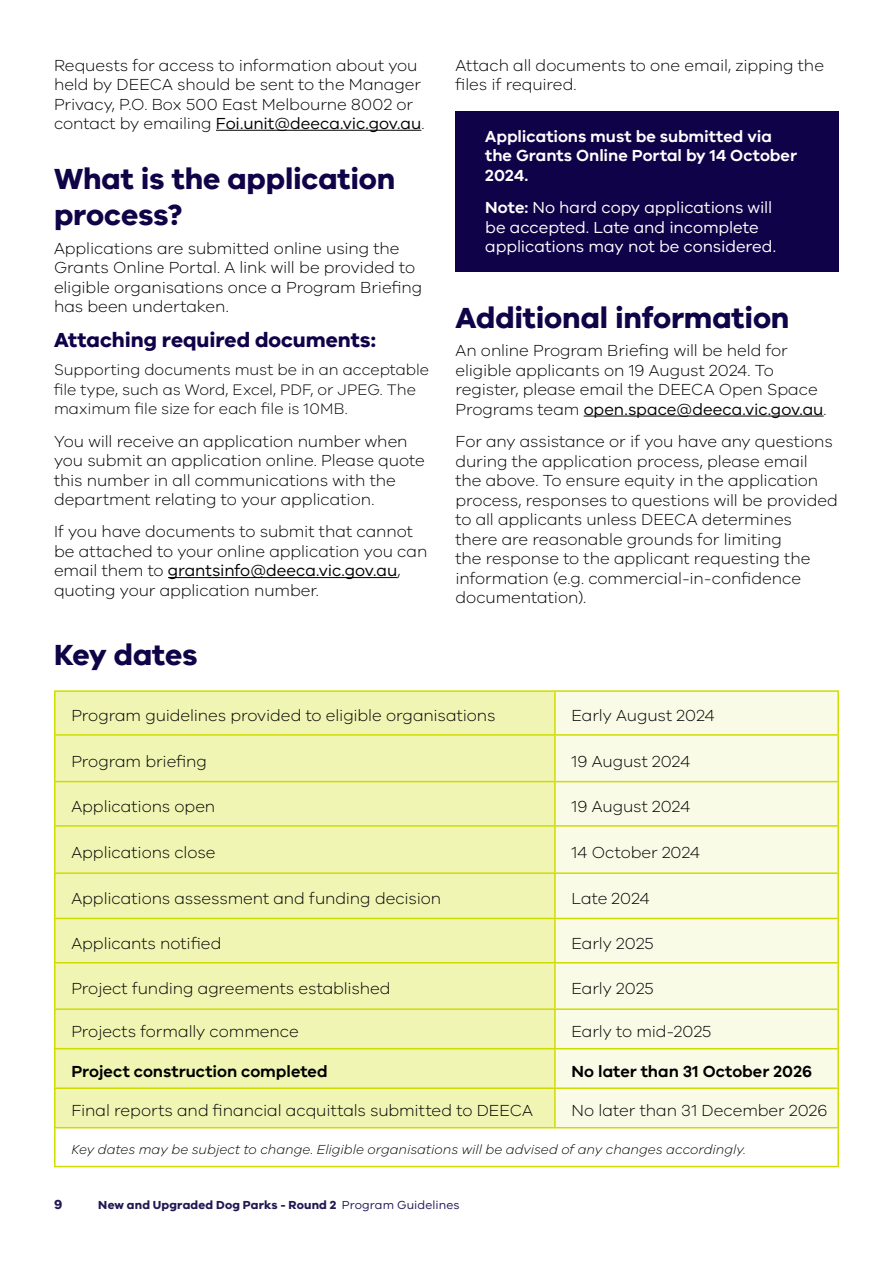
<style>
.page{position:relative;width:893px;height:1263px;background:#fff}
.page>*{position:absolute;margin:0;border:0;box-sizing:border-box;transform-origin:0 0}
.t1{font:700 30px/36px "VIC";letter-spacing:-.005em;color:#100348}
.t2{font:700 21px "VIC";letter-spacing:-.005em;color:#100249}
.t3{font:300 16.5px/19.5px "VIC";letter-spacing:-.005em;color:#000}
.t4{font:16.5px/19.5px "VIC";letter-spacing:-.005em;color:#fff}
.t5{font:600 16.5px/19.5px "VIC";color:#fff}
.t6{font:600 16.5px "VIC";color:#000}
.t7{font:300 15.75px/19.5px "VIC";letter-spacing:-.005em;color:#000}
.t8{font:italic 300 13.5px "VIC";letter-spacing:-.005em;color:#000}
.t9{font:700 13.5px "VIC";color:#221954}
.t10{font:700 12px "VIC";letter-spacing:.015em;color:#221954}
.s1{font-weight:400}
.s2{font-weight:600}
</style>
<div class="page">
<div style="left:455px;top:112px;width:384px;height:160px;background:#100249"></div>
<hr style="left:584px;top:416px;width:240px;height:1px;background:#000">
<div style="left:56px;top:692px;width:498px;height:435px;background:#f0f5b3"></div>
<div style="left:556px;top:692px;width:281px;height:435px;background:#fafbe6"></div>
<hr style="left:54px;top:734px;width:501px;height:2px;background:#cedc00">
<hr style="left:555px;top:734px;width:284px;height:2px;background:#cedc00">
<hr style="left:54px;top:781px;width:501px;height:1px;background:#cedc00">
<hr style="left:555px;top:781px;width:284px;height:1px;background:#cedc00">
<hr style="left:555px;top:1087px;width:284px;height:2px;background:#cedc00">
<hr style="left:54px;top:825px;width:501px;height:2px;background:#cedc00">
<hr style="left:555px;top:825px;width:284px;height:2px;background:#cedc00">
<hr style="left:54px;top:1048px;width:501px;height:1px;background:#cedc00">
<hr style="left:555px;top:1048px;width:284px;height:1px;background:#cedc00">
<hr style="left:54px;top:872px;width:501px;height:2px;background:#cedc00">
<hr style="left:555px;top:872px;width:284px;height:2px;background:#cedc00">
<hr style="left:54px;top:1008px;width:501px;height:2px;background:#cedc00">
<hr style="left:555px;top:1008px;width:284px;height:2px;background:#cedc00">
<hr style="left:54px;top:918px;width:501px;height:1px;background:#cedc00">
<hr style="left:555px;top:918px;width:284px;height:1px;background:#cedc00">
<hr style="left:54px;top:962px;width:501px;height:1px;background:#cedc00">
<hr style="left:555px;top:962px;width:284px;height:1px;background:#cedc00">
<hr style="left:555px;top:690px;width:284px;height:2px;background:#cedc00">
<hr style="left:837px;top:692px;width:2px;height:42px;background:#cedc00">
<hr style="left:837px;top:736px;width:2px;height:45px;background:#cedc00">
<hr style="left:837px;top:782px;width:2px;height:43px;background:#cedc00">
<hr style="left:837px;top:827px;width:2px;height:45px;background:#cedc00">
<hr style="left:837px;top:874px;width:2px;height:44px;background:#cedc00">
<hr style="left:837px;top:919px;width:2px;height:43px;background:#cedc00">
<hr style="left:837px;top:963px;width:2px;height:45px;background:#cedc00">
<hr style="left:837px;top:1010px;width:2px;height:38px;background:#cedc00">
<hr style="left:837px;top:1049px;width:2px;height:38px;background:#cedc00">
<hr style="left:837px;top:1089px;width:2px;height:38px;background:#cedc00">
<hr style="left:555px;top:1127px;width:284px;height:1px;background:#cedc00">
<hr style="left:837px;top:1128px;width:2px;height:38px;background:#cedc00">
<hr style="left:54px;top:690px;width:501px;height:2px;background:#cedc00">
<hr style="left:54px;top:692px;width:2px;height:42px;background:#cedc00">
<hr style="left:554px;top:692px;width:2px;height:42px;background:#cedc00">
<hr style="left:54px;top:736px;width:2px;height:45px;background:#cedc00">
<hr style="left:554px;top:736px;width:2px;height:45px;background:#cedc00">
<hr style="left:54px;top:782px;width:2px;height:43px;background:#cedc00">
<hr style="left:554px;top:782px;width:2px;height:43px;background:#cedc00">
<hr style="left:54px;top:827px;width:2px;height:45px;background:#cedc00">
<hr style="left:554px;top:827px;width:2px;height:45px;background:#cedc00">
<hr style="left:54px;top:874px;width:2px;height:44px;background:#cedc00">
<hr style="left:554px;top:874px;width:2px;height:44px;background:#cedc00">
<hr style="left:54px;top:919px;width:2px;height:43px;background:#cedc00">
<hr style="left:554px;top:919px;width:2px;height:43px;background:#cedc00">
<hr style="left:54px;top:963px;width:2px;height:45px;background:#cedc00">
<hr style="left:554px;top:963px;width:2px;height:45px;background:#cedc00">
<hr style="left:54px;top:1010px;width:2px;height:38px;background:#cedc00">
<hr style="left:554px;top:1010px;width:2px;height:38px;background:#cedc00">
<hr style="left:54px;top:1049px;width:2px;height:38px;background:#cedc00">
<hr style="left:554px;top:1049px;width:2px;height:38px;background:#cedc00">
<hr style="left:54px;top:1128px;width:2px;height:38px;background:#cedc00">
<hr style="left:54px;top:1166px;width:501px;height:1px;background:#cedc00">
<hr style="left:555px;top:1166px;width:284px;height:1px;background:#cedc00">
<hr style="left:54px;top:1087px;width:501px;height:2px;background:#cedc00">
<hr style="left:54px;top:1089px;width:2px;height:38px;background:#cedc00">
<hr style="left:554px;top:1089px;width:2px;height:38px;background:#cedc00">
<hr style="left:54px;top:1127px;width:501px;height:1px;background:#cedc00">
<hr style="left:216px;top:130px;width:205px;height:1px;background:#000">
<hr style="left:168px;top:577px;width:230px;height:1px;background:#000">
<p class="t3" style="left:54px;top:55px;width:372px">Requests for access to information about you held by DEECA should be sent to the Manager Privacy, P.O. Box 500 East Melbourne 8002 or contact by emailing <span class="s1">Foi.unit@deeca.vic.gov.au</span>.</p>
<h1 class="t1" style="left:54px;top:160px;width:343px">What is the application process?</h1>
<p class="t3" style="left:54px;top:238px;width:370px">Applications are submitted online using the Grants Online Portal. A link will be provided to eligible organisations once a Program Briefing has been undertaken.</p>
<p class="t2" style="left:54px;top:327px;width:323px">Attaching required documents:</p>
<p class="t7" style="left:54px;top:360px;width:377px">Supporting documents must be in an acceptable file type, such as Word, Excel, PDF, or JPEG. The maximum file size for each file is 10MB.</p>
<p class="t3" style="left:54px;top:431px;width:372px">You will receive an application number when you submit an application online. Please quote this number in all communications with the department relating to your application.</p>
<p class="t3" style="left:54px;top:521px;width:375px">If you have documents to submit that cannot be attached to your online application you can email them to <span class="s1">grantsinfo@deeca.vic.gov.au</span>, quoting your application number.</p>
<p class="t3" style="left:455px;top:55px;width:370px">Attach all documents to one email, zipping the files if required.</p>
<p class="t5" style="left:485px;top:126px;width:313px">Applications must be submitted via the Grants Online Portal by 14 October<br>2024.</p>
<p class="t4" style="left:485px;top:197px;width:292px"><span class="s2">Note:</span> No hard copy applications will be accepted. Late and incomplete applications may not be considered.</p>
<h1 class="t1" style="left:455px;top:299px;width:335px">Additional information</h1>
<p class="t3" style="left:455px;top:340px;width:373px">An online Program Briefing will be held for eligible applicants on 19 August 2024. To register, please email the DEECA Open Space Programs team <span class="s1">open.space@deeca.vic.gov.au</span>.</p>
<p class="t3" style="left:455px;top:431px;width:384px">For any assistance or if you have any questions during the application process, please email the above. To ensure equity in the application process, responses to questions will be provided to all applicants unless DEECA determines there are reasonable grounds for limiting<br>the response to the applicant requesting the information (e.g. commercial-in-confidence documentation).</p>
<h1 class="t1" style="left:54px;top:636px;width:145px">Key dates</h1>
<p class="t3" style="left:71px;top:705px;width:426px">Program guidelines provided to eligible organisations</p>
<p class="t3" style="left:572px;top:705px;width:145px">Early August 2024</p>
<p class="t3" style="left:71px;top:751px;width:137px">Program briefing</p>
<p class="t3" style="left:572px;top:751px;width:120px">19 August 2024</p>
<p class="t3" style="left:71px;top:796px;width:145px">Applications open</p>
<p class="t3" style="left:572px;top:796px;width:120px">19 August 2024</p>
<p class="t3" style="left:71px;top:842px;width:146px">Applications close</p>
<p class="t3" style="left:572px;top:842px;width:130px">14 October 2024</p>
<p class="t3" style="left:71px;top:888px;width:371px">Applications assessment and funding decision</p>
<p class="t3" style="left:572px;top:888px;width:80px">Late 2024</p>
<p class="t3" style="left:71px;top:933px;width:152px">Applicants notified</p>
<p class="t3" style="left:572px;top:933px;width:84px">Early 2025</p>
<p class="t3" style="left:71px;top:978px;width:321px">Project funding agreements established</p>
<p class="t3" style="left:572px;top:978px;width:84px">Early 2025</p>
<p class="t3" style="left:71px;top:1021px;width:229px">Projects formally commence</p>
<p class="t3" style="left:572px;top:1021px;width:141px">Early to mid-2025</p>
<p class="t6" style="left:71px;top:1061px;width:258px">Project construction completed</p>
<p class="t6" style="left:572px;top:1061px;width:242px">No later than 31 October 2026</p>
<p class="t3" style="left:71px;top:1100px;width:463px">Final reports and financial acquittals submitted to DEECA</p>
<p class="t3" style="left:572px;top:1100px;width:258px">No later than 31 December 2026</p>
<p class="t8" style="left:71px;top:1141px;width:676px">Key dates may be subject to change. Eligible organisations will be advised of any changes accordingly.</p>
<p class="t9" style="left:54px;top:1196px;width:10px">9</p>
<p class="t10" style="left:98px;top:1197px;width:363px">New and Upgraded Dog Parks - Round 2 <span class="s1">Program Guidelines</span></p>
</div>
